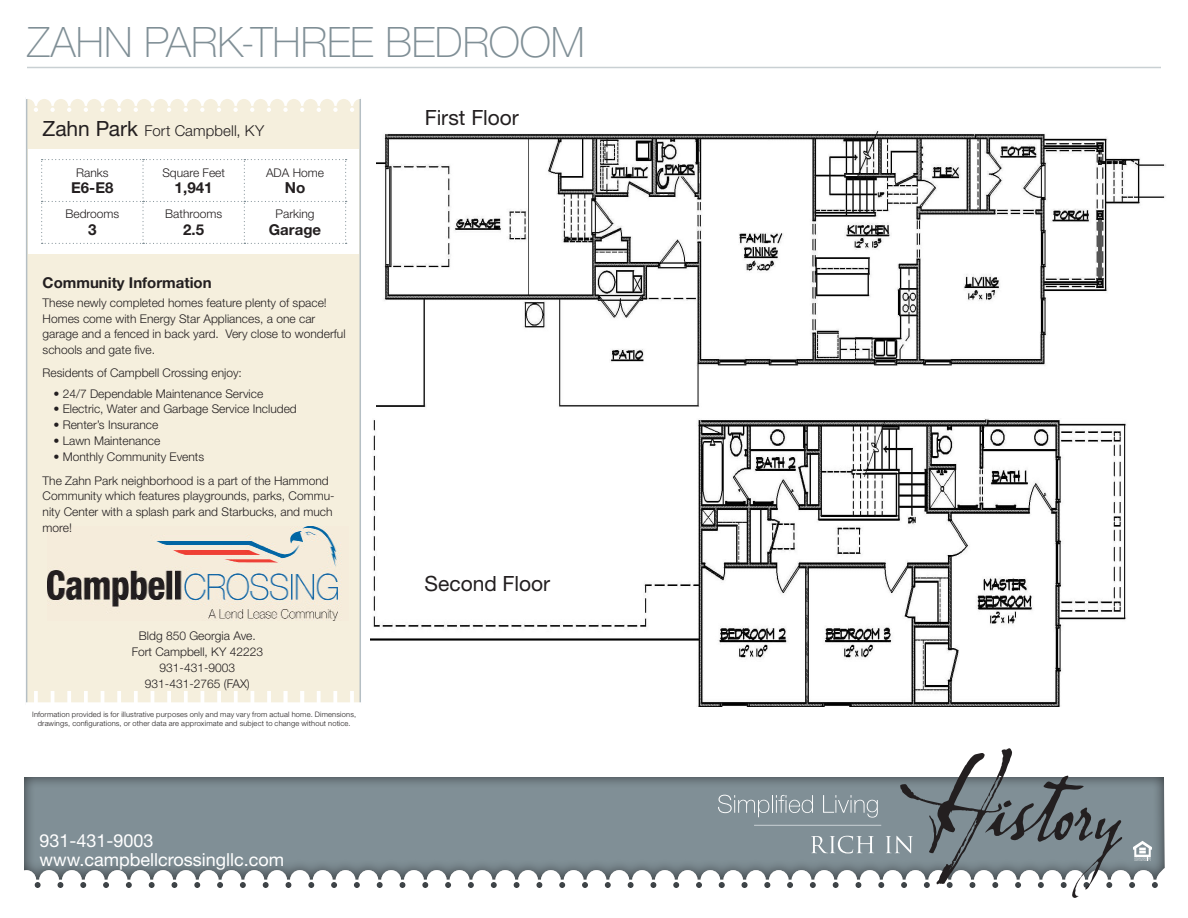
<style>
.page{position:relative;width:1188px;height:918px;background:#fff}
.page>*{position:absolute;margin:0;border:0;box-sizing:border-box;transform-origin:0 0}
.Model_Name{font:100 42px "Helvetica Neue LT Std";color:#808f96}
.t1{font:21px "Helvetica Neue LT Std";color:#231f20}
.Contact_Info{font:18px/19.5px "Helvetica Neue LT Std";color:#fff}
.Info_Box_-_Item_Deta{font:700 15.3px "Helvetica Neue LT Std";color:#231f20}
.t2{font:300 15px "Helvetica Neue LT Std";letter-spacing:.005em;color:#231f20}
.Info_Box_-_Info_Head{font:700 15px "Helvetica Neue LT Std";color:#231f20}
.Info_Box_-_Item_Deta-2{font:700 15px "Helvetica Neue LT Std";color:#231f20}
.Info_Box_-_Info_Deta{font:300 12px/15.8px "Helvetica Neue LT Std";color:#231f20}
.Info_Box_-_Info_Bull{font:300 12px "Helvetica Neue LT Std";color:#231f20}
.Info_Box_-_Item_Head{font:300 12px "Helvetica Neue LT Std";color:#231f20}
.Legal_Text{font:300 7.5px/9px "Helvetica Neue LT Std";letter-spacing:.025em;color:#231f20;text-align:center}
.s1{font-weight:400;font-size:21px}
</style>
<div class="page">
<div style="left:26px;top:97px;width:335px;height:608px;background:#f5efdd;border:2px solid #b5bfc4"></div>
<svg style="left:26px;top:691px;width:335px;height:14px"></svg>
<svg style="left:26px;top:97px;width:335px;height:15px"></svg>
<div style="left:28px;top:149px;width:331px;height:105px;background:#fff"></div>
<div style="left:24px;top:775px;width:1141px;height:114px;background:#231f20;opacity:.75"></div>
<hr style="left:27px;top:67px;width:1134px;height:1px;background:#c9d0d3">
<svg style="left:718px;top:795px;width:95px;height:22px;background:#929fa5"></svg>
<svg style="left:823px;top:795px;width:55px;height:23px"></svg>
<svg style="left:811px;top:836px;width:63px;height:17px"></svg>
<hr style="left:754px;top:825px;width:127px;height:1px;background:#c1c9ce">
<svg style="left:886px;top:748px;width:237px;height:150px"></svg>
<img style="left:47px;top:527px;width:293px;height:93px">
<img style="left:377px;top:131px;width:789px;height:276px">
<svg style="left:1133px;top:841px;width:19px;height:20px"></svg>
<img style="left:370px;top:418px;width:756px;height:289px">
<svg style="left:41px;top:159px;width:306px;height:85px"></svg>
<p class="Model_Name" style="left:27px;top:18px;width:559px">ZAHN PARK-THREE BEDROOM</p>
<p class="t2" style="left:42px;top:122px;width:224px"><span class="s1">Zahn Park</span> Fort Campbell, KY</p>
<p class="Info_Box_-_Item_Head" style="left:76px;top:165px;width:34px">Ranks</p>
<p class="Info_Box_-_Item_Deta-2" style="left:71px;top:179px;width:44px">E6-E8</p>
<p class="Info_Box_-_Item_Head" style="left:162px;top:165px;width:64px">Square Feet</p>
<p class="Info_Box_-_Item_Deta" style="left:175px;top:178px;width:40px">1,941</p>
<p class="Info_Box_-_Item_Head" style="left:266px;top:165px;width:60px">ADA Home</p>
<p class="Info_Box_-_Item_Deta" style="left:285px;top:178px;width:22px">No</p>
<p class="Info_Box_-_Item_Head" style="left:65px;top:207px;width:55px">Bedrooms</p>
<p class="Info_Box_-_Item_Deta" style="left:88px;top:220px;width:10px">3</p>
<p class="Info_Box_-_Item_Head" style="left:165px;top:207px;width:58px">Bathrooms</p>
<p class="Info_Box_-_Item_Deta-2" style="left:183px;top:220px;width:22px">2.5</p>
<p class="Info_Box_-_Item_Head" style="left:276px;top:207px;width:40px">Parking</p>
<p class="Info_Box_-_Item_Deta-2" style="left:269px;top:220px;width:54px">Garage</p>
<p class="Info_Box_-_Info_Head" style="left:43px;top:274px;width:171px">Community Information</p>
<p class="Info_Box_-_Info_Deta" style="left:43px;top:294px;width:305px">These newly completed homes feature plenty of space!<br>Homes come with Energy Star Appliances, a one car garage and a fenced in back yard. Very close to wonderful schools and gate five.</p>
<p class="Info_Box_-_Info_Deta" style="left:43px;top:364px;width:201px">Residents of Campbell Crossing enjoy:</p>
<p class="Info_Box_-_Info_Bull" style="left:53px;top:386px;width:211px">• 24/7 Dependable Maintenance Service</p>
<p class="Info_Box_-_Info_Bull" style="left:53px;top:402px;width:245px">• Electric, Water and Garbage Service Included</p>
<p class="Info_Box_-_Info_Bull" style="left:53px;top:418px;width:106px">• Renter’s Insurance</p>
<p class="Info_Box_-_Info_Bull" style="left:53px;top:433px;width:108px">• Lawn Maintenance</p>
<p class="Info_Box_-_Info_Bull" style="left:53px;top:449px;width:152px">• Monthly Community Events</p>
<p class="Info_Box_-_Info_Deta" style="left:43px;top:472px;width:294px">The Zahn Park neighborhood is a part of the Hammond Community which features playgrounds, parks, Commu&shy;nity Center with a splash park and Starbucks, and much more!</p>
<p class="Info_Box_-_Info_Deta" style="left:139px;top:628px;width:118px">Bldg 850 Georgia Ave.</p>
<p class="Info_Box_-_Info_Deta" style="left:132px;top:644px;width:133px">Fort Campbell, KY 42223</p>
<p class="Info_Box_-_Info_Deta" style="left:160px;top:660px;width:77px">931-431-9003</p>
<p class="Info_Box_-_Info_Deta" style="left:145px;top:675px;width:106px">931-431-2765 (FAX)</p>
<p class="Legal_Text" style="left:32px;top:709px;width:325px">Information provided is for illustrative purposes only and may vary from actual home. Dimensions, drawings, configurations, or other data are approximate and subject to change without notice.</p>
<p class="Contact_Info" style="left:39px;top:830px;width:246px">931-431-9003 www.campbellcrossingllc.com</p>
<p class="t1" style="left:425px;top:105px;width:95px">First Floor</p>
<p class="t1" style="left:424px;top:571px;width:127px">Second Floor</p>
</div>
